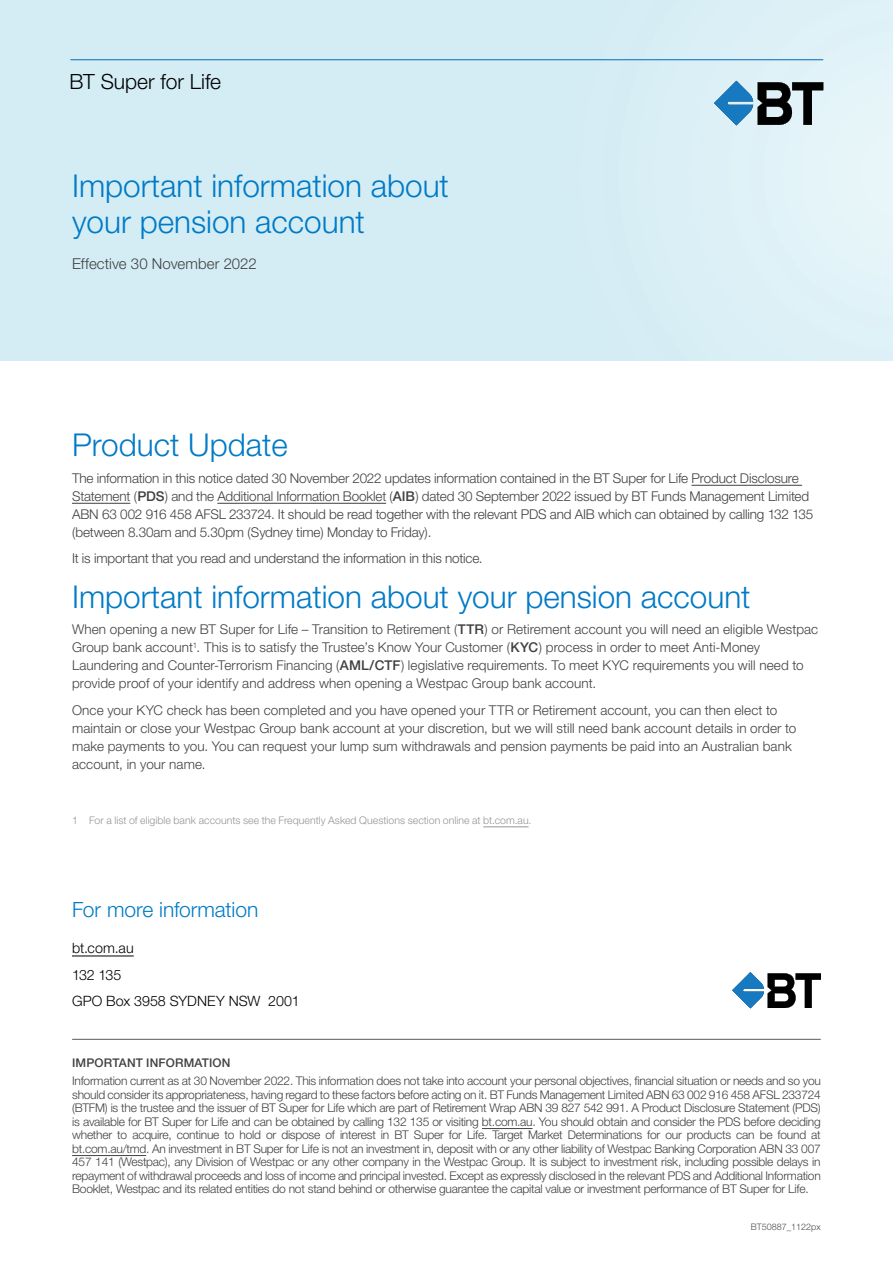
<style>
.page{position:relative;width:893px;height:1263px;background:#fff}
.page>*{position:absolute;margin:0;border:0;box-sizing:border-box;transform-origin:0 0}
.t1{font:300 31.5px/36px "Helvetica Neue";color:#007ac6}
.t2{font:300 21px "Helvetica Neue";letter-spacing:-.005em;color:#007bc6}
.t3{font:300 21px "Helvetica Neue";color:#000}
.t4{font:300 15px "Helvetica Neue";letter-spacing:.005em;color:#414042}
.t5{font:300 14.25px/26.5px "Helvetica Neue";letter-spacing:.005em;color:#000}
.t6{font:300 13.5px/18px "Helvetica Neue";color:#414042}
.t7{font:300 12px/13.5px "Helvetica Neue";letter-spacing:-.02em;color:#414042;text-align:justify}
.t8{font:500 12px "Helvetica Neue";letter-spacing:.015em;color:#414042}
.t9{font:300 10.5px "Helvetica Neue";letter-spacing:.005em;color:#939598}
.t10{font:300 9px "Helvetica Neue";color:#4d4d4f}
.s1{font-weight:500}
</style>
<div class="page">
<svg style="left:714px;top:81px;width:109px;height:44px"></svg>
<hr style="left:691px;top:485px;width:111px;height:1px;background:#414042">
<hr style="left:72px;top:503px;width:58px;height:1px;background:#414042">
<hr style="left:217px;top:503px;width:169px;height:1px;background:#414042">
<hr style="left:483px;top:826px;width:46px;height:1px;background:#939598">
<hr style="left:72px;top:1039px;width:749px;height:1px;background:#58595b">
<hr style="left:482px;top:1128px;width:51px;height:1px;background:#414042">
<hr style="left:72px;top:1155px;width:74px;height:1px;background:#414042">
<svg style="left:733px;top:972px;width:88px;height:36px"></svg>
<hr style="left:72px;top:956px;width:62px;height:1px;background:#000">
<hr style="left:70px;top:59px;width:753px;height:1px;background:#177ac0">
<h2 class="t3" style="left:70px;top:69px;width:153px">BT Super for Life</h2>
<h1 class="t1" style="left:72px;top:167px;width:378px">Important information about your pension account</h1>
<p class="t4" style="left:72px;top:255px;width:186px">Effective 30 November 2022</p>
<h1 class="t1" style="left:72px;top:426px;width:217px">Product Update</h1>
<p class="t6" style="left:72px;top:469px;width:743px">The information in this notice dated 30 November 2022 updates information contained in the BT Super for Life Product Disclosure Statement (<span class="s1">PDS</span>) and the Additional Information Booklet (<span class="s1">AIB</span>) dated 30 September 2022 issued by BT Funds Management Limited ABN 63 002 916 458 AFSL 233724. It should be read together with the relevant PDS and AIB which can obtained by calling 132 135 (between 8.30am and 5.30pm (Sydney time) Monday to Friday).</p>
<p class="t6" style="left:72px;top:549px;width:412px">It is important that you read and understand the information in this notice.</p>
<h1 class="t1" style="left:72px;top:578px;width:680px">Important information about your pension account</h1>
<p class="t6" style="left:72px;top:620px;width:748px">When opening a new BT Super for Life – Transition to Retirement (<span class="s1">TTR</span>) or Retirement account you will need an eligible Westpac Group bank account<sup>1</sup>. This is to satisfy the Trustee’s Know Your Customer (<span class="s1">KYC</span>) process in order to meet Anti-Money Laundering and Counter-Terrorism Financing (<span class="s1">AML/CTF</span>) legislative requirements. To meet KYC requirements you will need to provide proof of your identify and address when opening a Westpac Group bank account.</p>
<p class="t6" style="left:72px;top:701px;width:726px">Once your KYC check has been completed and you have opened your TTR or Retirement account, you can then elect to maintain or close your Westpac Group bank account at your discretion, but we will still need bank account details in order to make payments to you. You can request your lump sum withdrawals and pension payments be paid into an Australian bank account, in your name.</p>
<p class="t9" style="left:72px;top:814px;width:461px">1 For a list of eligible bank accounts see the Frequently Asked Questions section online at bt.com.au.</p>
<h2 class="t2" style="left:72px;top:897px;width:188px">For more information</h2>
<p class="t5" style="left:72px;top:935px;width:229px">bt.com.au<br>132 135<br>GPO Box 3958 SYDNEY NSW 2001</p>
<p class="t8" style="left:72px;top:1055px;width:160px">IMPORTANT INFORMATION</p>
<p class="t7" style="left:72px;top:1074px;width:750px">Information current as at 30 November 2022. This information does not take into account your personal objectives, financial situation or needs and so you should consider its appropriateness, having regard to these factors before acting on it. BT Funds Management Limited ABN 63 002 916 458 AFSL 233724 (BTFM) is the trustee and the issuer of BT Super for Life which are part of Retirement Wrap ABN 39 827 542 991. A Product Disclosure Statement (PDS) is available for BT Super for Life and can be obtained by calling 132 135 or visiting bt.com.au. You should obtain and consider the PDS before deciding whether to acquire, continue to hold or dispose of interest in BT Super for Life. Target Market Determinations for our products can be found at bt.com.au/tmd. An investment in BT Super for Life is not an investment in, deposit with or any other liability of Westpac Banking Corporation ABN 33 007<br>457 141 (Westpac), any Division of Westpac or any other company in the Westpac Group. It is subject to investment risk, including possible delays in repayment of withdrawal proceeds and loss of income and principal invested. Except as expressly disclosed in the relevant PDS and Additional Information Booklet, Westpac and its related entities do not stand behind or otherwise guarantee the capital value or investment performance of BT Super for Life.</p>
<p class="t10" style="left:751px;top:1221px;width:72px">BT50887_1122px</p>
</div>
